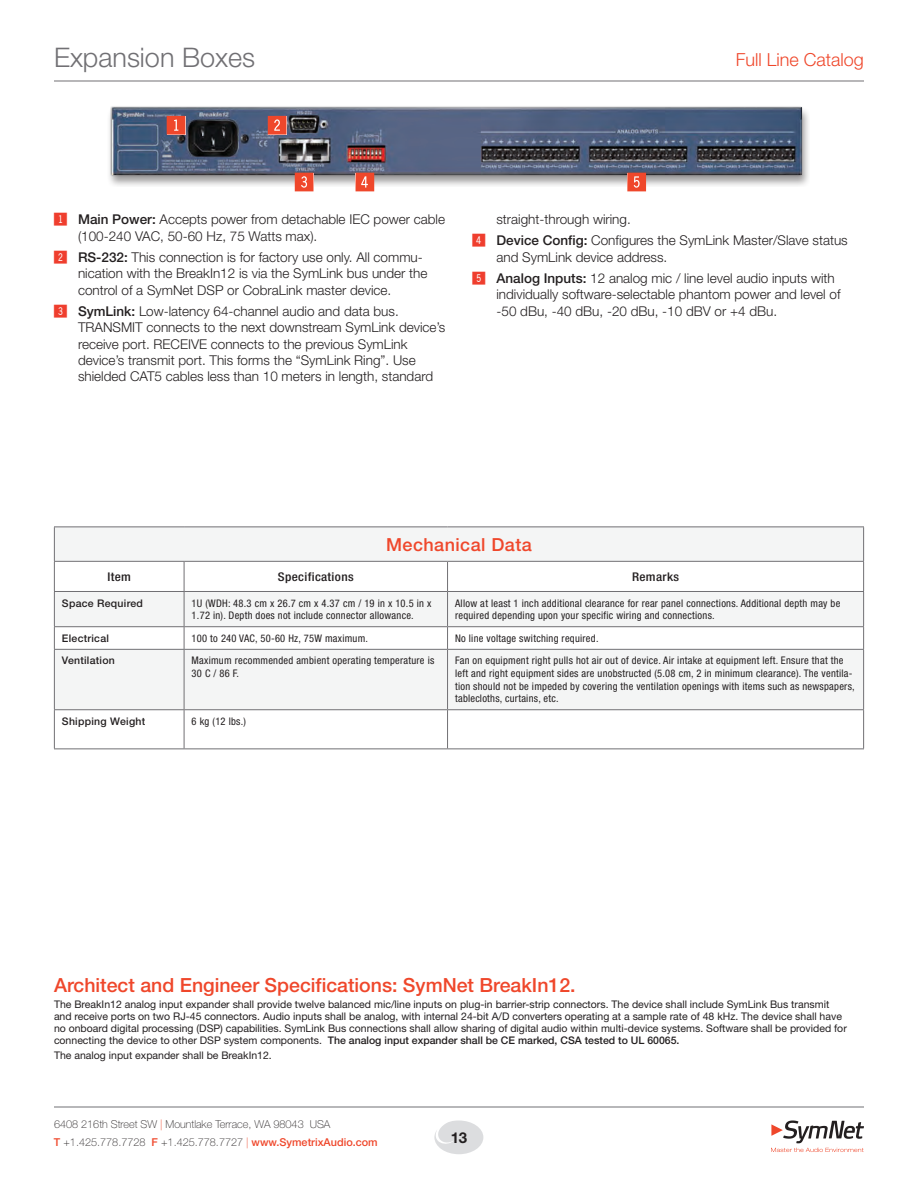
<style>
.page{position:relative;width:918px;height:1188px;background:#fff}
.page>*{position:absolute;margin:0;border:0;box-sizing:border-box;transform-origin:0 0}
.PAGE_HEADING_LEFT{font:300 27px "Helvetica Neue LT Std";color:#717074}
.BlueSub13{font:500 19.5px "Helvetica Neue LT Std";color:#ef472b}
.t1{font:300 18px "Helvetica Neue LT Std";color:#ef472b}
.Table_Heading{font:500 18px "Helvetica Neue LT Std";letter-spacing:.025em;color:#ef472b}
.t2{font:700 15px "Helvetica Neue LT Std";color:#231f20}
.SellCopySmallerBulle{font:300 13.5px/16.2px "Helvetica Neue LT Std";color:#231f20}
.Table_Subheading{font:500 condensed 12px "Helvetica Neue LT Std";letter-spacing:.025em;color:#231f20;scale:1.1 1}
.t3{font:100 10.8px/18px "Helvetica Neue LT Std";color:#231f20}
.Table_Body_Copy{font:condensed 10.5px/12.6px "Helvetica Neue LT Std";letter-spacing:.025em;color:#231f20}
.A_ESpecs{font:10.5px/12px "Helvetica Neue LT Std";color:#231f20}
.Table_Item_Category{font:500 10.5px "Helvetica Neue LT Std";letter-spacing:.025em;color:#231f20}
.s1{font-family:"Double Digits Square";font-weight:400;font-size:16.5px;color:#ef3e2e}
.s2{font-weight:500}
.s3{color:#ef472b}
.s4{font-weight:500;color:#ef472b}
</style>
<div class="page">
<hr style="left:54px;top:1107px;width:810px;height:1px;background:#717074">
<hr style="left:54px;top:81px;width:810px;height:1px;background:#717074">
<svg style="left:771px;top:1120px;width:93px;height:32px"></svg>
<svg style="left:434px;top:1120px;width:49px;height:34px"></svg>
<div style="left:55px;top:527px;width:808px;height:99px;background:#f4f5f5"></div>
<svg style="left:55px;top:627px;width:808px;height:121px;fill:#f4f5f5"></svg>
<hr style="left:447px;top:592px;width:1px;height:34px;background:#717074">
<svg style="left:447px;top:627px;width:1px;height:22px"></svg>
<hr style="left:447px;top:650px;width:1px;height:59px;background:#717074">
<hr style="left:447px;top:710px;width:1px;height:38px;background:#717074">
<svg style="left:863px;top:627px;width:1px;height:22px"></svg>
<hr style="left:863px;top:710px;width:1px;height:38px;background:#717074">
<hr style="left:184px;top:748px;width:264px;height:1px;background:#717074">
<hr style="left:448px;top:748px;width:416px;height:1px;background:#717074">
<hr style="left:54px;top:526px;width:130px;height:1px;background:#717074">
<hr style="left:54px;top:527px;width:1px;height:34px;background:#717074">
<hr style="left:184px;top:526px;width:264px;height:1px;background:#717074">
<hr style="left:448px;top:526px;width:416px;height:1px;background:#717074">
<hr style="left:863px;top:527px;width:1px;height:34px;background:#717074">
<svg style="left:54px;top:561px;width:810px;height:30px"></svg>
<svg style="left:54px;top:627px;width:1px;height:22px"></svg>
<svg style="left:184px;top:627px;width:1px;height:22px"></svg>
<hr style="left:54px;top:710px;width:1px;height:38px;background:#717074">
<hr style="left:184px;top:710px;width:1px;height:38px;background:#717074">
<hr style="left:54px;top:748px;width:130px;height:1px;background:#717074">
<hr style="left:54px;top:591px;width:130px;height:1px;background:#717074">
<hr style="left:54px;top:592px;width:1px;height:34px;background:#717074">
<hr style="left:54px;top:626px;width:130px;height:1px;background:#717074">
<hr style="left:54px;top:649px;width:130px;height:1px;background:#717074">
<hr style="left:54px;top:650px;width:1px;height:59px;background:#717074">
<hr style="left:54px;top:709px;width:130px;height:1px;background:#717074">
<hr style="left:184px;top:591px;width:264px;height:1px;background:#717074">
<hr style="left:184px;top:592px;width:1px;height:34px;background:#717074">
<hr style="left:448px;top:591px;width:416px;height:1px;background:#717074">
<hr style="left:863px;top:592px;width:1px;height:34px;background:#717074">
<hr style="left:184px;top:626px;width:264px;height:1px;background:#717074">
<hr style="left:448px;top:626px;width:416px;height:1px;background:#717074">
<hr style="left:184px;top:649px;width:264px;height:1px;background:#717074">
<hr style="left:184px;top:650px;width:1px;height:59px;background:#717074">
<hr style="left:448px;top:649px;width:416px;height:1px;background:#717074">
<hr style="left:863px;top:650px;width:1px;height:59px;background:#717074">
<hr style="left:184px;top:709px;width:264px;height:1px;background:#717074">
<hr style="left:448px;top:709px;width:416px;height:1px;background:#717074">
<div style="left:107px;top:106px;width:703px;height:81px;background:#231f20;opacity:.45"></div>
<div style="left:110px;top:106px;width:693px;height:71px;background:#231f20;opacity:.5"></div>
<div style="left:112px;top:108px;width:690px;height:68px;background:#231f20;opacity:.75"></div>
<svg style="left:167px;top:116px;width:18px;height:19px"></svg>
<svg style="left:268px;top:116px;width:18px;height:19px"></svg>
<svg style="left:295px;top:173px;width:18px;height:18px"></svg>
<svg style="left:356px;top:173px;width:18px;height:18px"></svg>
<svg style="left:627px;top:173px;width:19px;height:18px"></svg>
<p class="PAGE_HEADING_LEFT" style="left:54px;top:40px;width:203px">Expansion Boxes</p>
<h3 class="t1" style="left:736px;top:49px;width:130px">Full Line Catalog</h3>
<p class="SellCopySmallerBulle" style="left:78px;top:211px;width:369px;text-indent:-24px"><span class="s1">!</span> <span class="s2">Main Power:</span> Accepts power from detachable IEC power cable (100-240 VAC, 50-60 Hz, 75 Watts max).</p>
<p class="SellCopySmallerBulle" style="left:78px;top:249px;width:351px;text-indent:-24px"><span class="s1">@</span> <span class="s2">RS-232:</span> This connection is for factory use only. All commu&shy;nication with the BreakIn12 is via the SymLink bus under the control of a SymNet DSP or CobraLink master device.</p>
<p class="SellCopySmallerBulle" style="left:78px;top:303px;width:369px;text-indent:-24px"><span class="s1">#</span> <span class="s2">SymLink:</span> Low-latency 64-channel audio and data bus.<br>TRANSMIT connects to the next downstream SymLink device’s receive port. RECEIVE connects to the previous SymLink device’s transmit port. This forms the “SymLink Ring”. Use shielded CAT5 cables less than 10 meters in length, standard</p>
<p class="SellCopySmallerBulle" style="left:496px;top:211px;width:136px">straight-through wiring.</p>
<p class="SellCopySmallerBulle" style="left:496px;top:232px;width:353px;text-indent:-24px"><span class="s1">$</span> <span class="s2">Device Config:</span> Configures the SymLink Master/Slave status and SymLink device address.</p>
<p class="SellCopySmallerBulle" style="left:496px;top:270px;width:346px;text-indent:-24px"><span class="s1">%</span> <span class="s2">Analog Inputs:</span> 12 analog mic / line level audio inputs with individually software-selectable phantom power and level of -50 dBu, -40 dBu, -20 dBu, -10 dBV or +4 dBu.</p>
<p class="Table_Heading" style="left:386px;top:533px;width:147px">Mechanical Data</p>
<p class="Table_Subheading" style="left:107px;top:569px;width:23px">Item</p>
<p class="Table_Subheading" style="left:278px;top:569px;width:70px">Specifications</p>
<p class="Table_Subheading" style="left:632px;top:569px;width:44px">Remarks</p>
<p class="Table_Item_Category" style="left:62px;top:597px;width:83px">Space Required</p>
<p class="Table_Body_Copy" style="left:192px;top:596px;width:241px">1U (WDH: 48.3 cm x 26.7 cm x 4.37 cm / 19 in x 10.5 in x<br>1.72 in). Depth does not include connector allowance.</p>
<p class="Table_Body_Copy" style="left:455px;top:596px;width:387px">Allow at least 1 inch additional clearance for rear panel connections. Additional depth may be required depending upon your specific wiring and connections.</p>
<p class="Table_Item_Category" style="left:62px;top:632px;width:49px">Electrical</p>
<p class="Table_Body_Copy" style="left:192px;top:632px;width:178px">100 to 240 VAC, 50-60 Hz, 75W maximum.</p>
<p class="Table_Body_Copy" style="left:455px;top:632px;width:145px">No line voltage switching required.</p>
<p class="Table_Item_Category" style="left:62px;top:654px;width:55px">Ventilation</p>
<p class="Table_Body_Copy" style="left:192px;top:654px;width:244px">Maximum recommended ambient operating temperature is<br>30 C / 86 F.</p>
<p class="Table_Body_Copy" style="left:455px;top:654px;width:401px">Fan on equipment right pulls hot air out of device. Air intake at equipment left. Ensure that the left and right equipment sides are unobstructed (5.08 cm, 2 in minimum clearance). The ventila&shy;tion should not be impeded by covering the ventilation openings with items such as newspapers, tablecloths, curtains, etc.</p>
<p class="Table_Item_Category" style="left:62px;top:715px;width:85px">Shipping Weight</p>
<p class="Table_Body_Copy" style="left:192px;top:715px;width:56px">6 kg (12 lbs.)</p>
<p class="BlueSub13" style="left:54px;top:973px;width:523px">Architect and Engineer Specifications: SymNet BreakIn12.</p>
<p class="A_ESpecs" style="left:54px;top:998px;width:794px">The BreakIn12 analog input expander shall provide twelve balanced mic/line inputs on plug-in barrier-strip connectors. The device shall include SymLink Bus transmit and receive ports on two RJ-45 connectors. Audio inputs shall be analog, with internal 24-bit A/D converters operating at a sample rate of 48 kHz. The device shall have no onboard digital processing (DSP) capabilities. SymLink Bus connections shall allow sharing of digital audio within multi-device systems. Software shall be provided for connecting the device to other DSP system components. <span class="s2">The analog input expander shall be CE marked, CSA tested to UL 60065.</span></p>
<p class="A_ESpecs" style="left:54px;top:1049px;width:219px">The analog input expander shall be BreakIn12.</p>
<p class="t3" style="left:54px;top:1115px;width:325px">6408 216th Street SW <span class="s3">|</span> Mountlake Terrace, WA 98043 USA<br><span class="s4">T</span> +1.425.778.7728 <span class="s4">F</span> +1.425.778.7727 <span class="s3">|</span> <span class="s4">www.SymetrixAudio.com</span></p>
<p class="t2" style="left:451px;top:1128px;width:18px">13</p>
</div>
